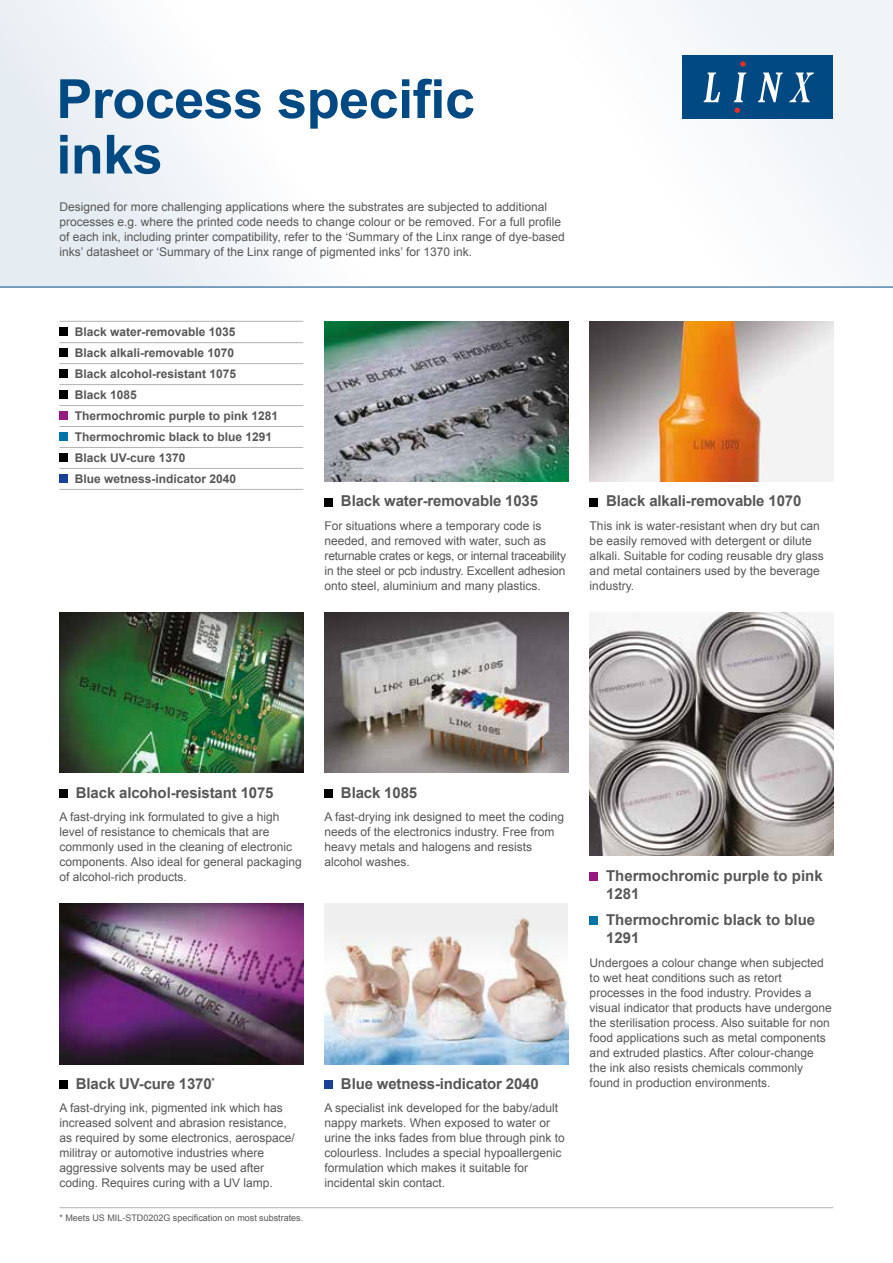
<style>
.page{position:relative;width:893px;height:1263px;background:#fff}
.page>*{position:absolute;margin:0;border:0;box-sizing:border-box;transform-origin:0 0}
.t1{font:700 54px/55.5px "Arial";letter-spacing:-.01em;color:#004982}
.t2{font:700 15px/18px "Arial";letter-spacing:-.01em;color:#575756}
.t3{font:12px/15px "Arial";color:#575756}
.t4{font:700 12px/21px "Arial";color:#575756}
.t5{font:9px "Arial";color:#575756}
</style>
<div class="page">
<div style="left:0;top:0;width:893px;height:287px;background:linear-gradient(to right,#f3f6f9,#fdfdfe)"></div>
<hr style="left:0;top:287px;width:893px;height:1px;background:#004982">
<hr style="left:60px;top:1207px;width:773px;height:1px;background:#b3b2b2">
<div style="left:682px;top:55px;width:151px;height:64px;background:#004982"></div>
<svg style="left:704px;top:73px;width:16px;height:29px"></svg>
<svg style="left:734px;top:73px;width:12px;height:29px"></svg>
<svg style="left:758px;top:73px;width:25px;height:29px"></svg>
<svg style="left:789px;top:73px;width:25px;height:29px"></svg>
<svg style="left:740px;top:61px;width:6px;height:6px"></svg>
<svg style="left:735px;top:108px;width:5px;height:5px"></svg>
<hr style="left:60px;top:321px;width:243px;height:1px;background:#b3b2b2">
<hr style="left:60px;top:342px;width:243px;height:1px;background:#b3b2b2">
<hr style="left:60px;top:363px;width:243px;height:1px;background:#b3b2b2">
<hr style="left:60px;top:384px;width:243px;height:1px;background:#b3b2b2">
<hr style="left:60px;top:405px;width:243px;height:1px;background:#b3b2b2">
<hr style="left:60px;top:426px;width:243px;height:1px;background:#b3b2b2">
<hr style="left:60px;top:447px;width:243px;height:1px;background:#b3b2b2">
<hr style="left:60px;top:468px;width:243px;height:1px;background:#b3b2b2">
<hr style="left:60px;top:489px;width:243px;height:1px;background:#b3b2b2">
<div style="left:60px;top:327px;width:8px;height:9px;background:#000"></div>
<div style="left:60px;top:348px;width:8px;height:9px;background:#000"></div>
<div style="left:60px;top:369px;width:8px;height:9px;background:#000"></div>
<div style="left:60px;top:390px;width:8px;height:9px;background:#000"></div>
<div style="left:60px;top:411px;width:8px;height:9px;background:#951b81"></div>
<div style="left:60px;top:432px;width:8px;height:9px;background:#0074a6"></div>
<div style="left:60px;top:453px;width:8px;height:9px;background:#000"></div>
<div style="left:60px;top:474px;width:8px;height:9px;background:#164194"></div>
<div style="left:325px;top:498px;width:8px;height:8px;background:#000"></div>
<div style="left:590px;top:498px;width:8px;height:8px;background:#000"></div>
<img style="left:325px;top:321px;width:243px;height:161px">
<img style="left:60px;top:612px;width:243px;height:161px">
<img style="left:325px;top:612px;width:243px;height:161px">
<img style="left:60px;top:904px;width:243px;height:160px">
<div style="left:60px;top:789px;width:8px;height:9px;background:#000"></div>
<div style="left:325px;top:789px;width:8px;height:9px;background:#000"></div>
<div style="left:590px;top:872px;width:8px;height:8px;background:#951b81"></div>
<div style="left:590px;top:916px;width:8px;height:9px;background:#0074a6"></div>
<div style="left:60px;top:1080px;width:8px;height:9px;background:#000"></div>
<div style="left:325px;top:1080px;width:8px;height:9px;background:#164194"></div>
<img style="left:590px;top:321px;width:243px;height:161px">
<img style="left:590px;top:612px;width:243px;height:244px">
<svg style="left:325px;top:904px;width:243px;height:160px"></svg>
<h1 class="t1" style="left:56px;top:73px;width:420px">Process specific inks</h1>
<p class="t3" style="left:60px;top:199px;width:507px">Designed for more challenging applications where the substrates are subjected to additional processes e.g. where the printed code needs to change colour or be removed. For a full profile of each ink, including printer compatibility, refer to the ‘Summary of the Linx range of dye-based inks’ datasheet or ‘Summary of the Linx range of pigmented inks’ for 1370 ink.</p>
<p class="t4" style="left:75px;top:322px;width:205px">Black water-removable 1035<br>Black alkali-removable 1070<br>Black alcohol-resistant 1075<br>Black 1085<br>Thermochromic purple to pink 1281<br>Thermochromic black to blue 1291<br>Black UV-cure 1370<br>Blue wetness-indicator 2040</p>
<p class="t2" style="left:341px;top:493px;width:199px">Black water-removable 1035</p>
<p class="t3" style="left:325px;top:518px;width:243px">For situations where a temporary code is needed, and removed with water, such as returnable crates or kegs, or internal traceability in the steel or pcb industry. Excellent adhesion onto steel, aluminium and many plastics.</p>
<p class="t2" style="left:606px;top:493px;width:197px">Black alkali-removable 1070</p>
<p class="t3" style="left:590px;top:518px;width:236px">This ink is water-resistant when dry but can be easily removed with detergent or dilute alkali. Suitable for coding reusable dry glass and metal containers used by the beverage industry.</p>
<p class="t2" style="left:76px;top:784px;width:199px">Black alcohol-resistant 1075</p>
<p class="t3" style="left:60px;top:809px;width:244px">A fast-drying ink formulated to give a high level of resistance to chemicals that are commonly used in the cleaning of electronic components. Also ideal for general packaging of alcohol-rich products.</p>
<p class="t2" style="left:341px;top:784px;width:78px">Black 1085</p>
<p class="t3" style="left:325px;top:809px;width:241px">A fast-drying ink designed to meet the coding needs of the electronics industry. Free from heavy metals and halogens and resists alcohol washes.</p>
<p class="t2" style="left:76px;top:1075px;width:141px">Black UV-cure 1370<sup>*</sup></p>
<p class="t3" style="left:60px;top:1101px;width:237px">A fast-drying ink, pigmented ink which has increased solvent and abrasion resistance, as required by some electronics, aerospace/ militray or automotive industries where aggressive solvents may be used after coding. Requires curing with a UV lamp.</p>
<p class="t5" style="left:60px;top:1211px;width:245px">* Meets US MIL-STD0202G specification on most substrates.</p>
<p class="t2" style="left:341px;top:1075px;width:199px">Blue wetness-indicator 2040</p>
<p class="t3" style="left:325px;top:1101px;width:242px">A specialist ink developed for the baby/adult nappy markets. When exposed to water or urine the inks fades from blue through pink to colourless. Includes a special hypoallergenic formulation which makes it suitable for incidental skin contact.</p>
<p class="t2" style="left:606px;top:867px;width:218px">Thermochromic purple to pink<br>1281</p>
<p class="t2" style="left:606px;top:911px;width:211px">Thermochromic black to blue<br>1291</p>
<p class="t3" style="left:590px;top:955px;width:244px">Undergoes a colour change when subjected to wet heat conditions such as retort processes in the food industry. Provides a visual indicator that products have undergone the sterilisation process. Also suitable for non food applications such as metal components and extruded plastics. After colour-change the ink also resists chemicals commonly found in production environments.</p>
</div>
